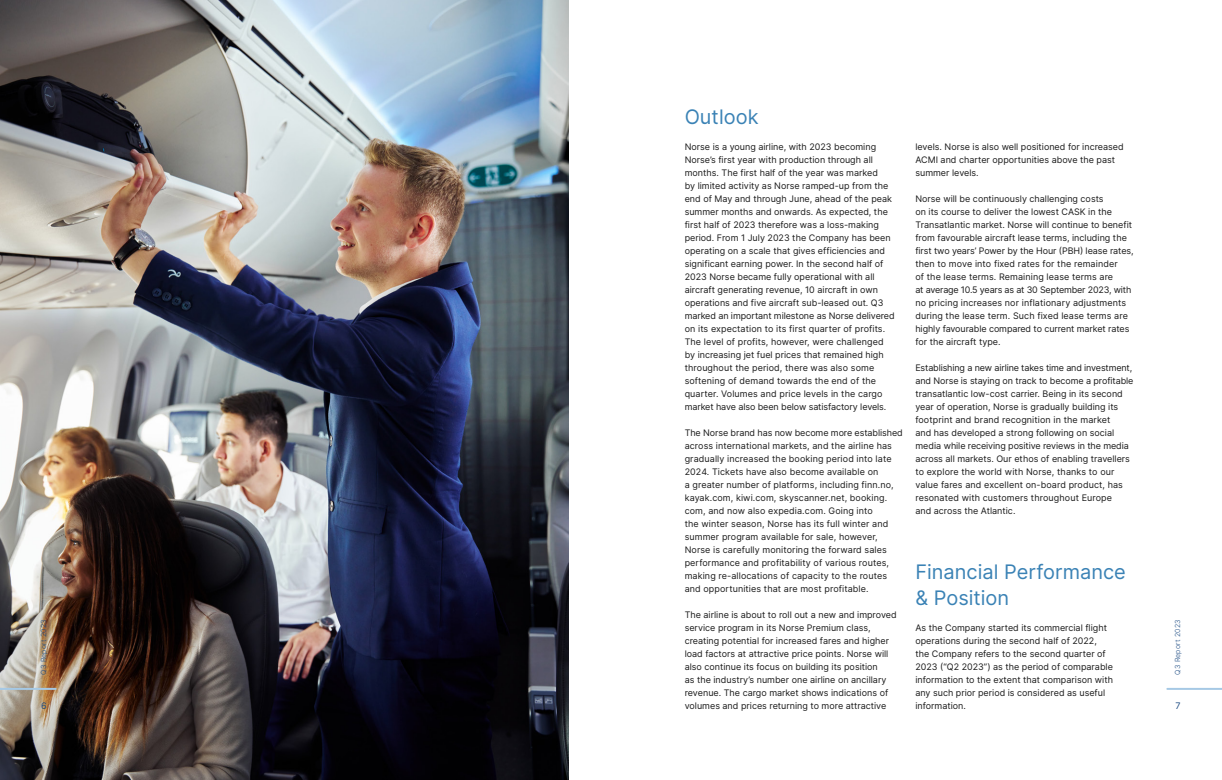
<style>
.page{position:relative;width:1222px;height:780px;background:#fff}
.page>*{position:absolute;margin:0;border:0;box-sizing:border-box;transform-origin:0 0}
.t1{font:20px/26px "Inter";color:#3a82b5}
.t2{font:9px/13px "Inter";color:#1a1a1a}
.t3{font:9px "Inter";color:#1b4a82}
.t4{font:300 7px "Inter";letter-spacing:.025em;color:#1b4a82}
</style>
<div class="page">
<img style="left:0;top:0;width:568px;height:780px">
<hr style="left:1167px;top:687px;width:55px;height:2px;background:#a6c9e5">
<hr style="left:0;top:687px;width:56px;height:2px;background:#a6c9e5">
<h1 class="t1" style="left:685px;top:103px;width:75px">Outlook</h1>
<p class="t2" style="left:685px;top:140px;width:211px">Norse is a young airline, with 2023 becoming Norse’s first year with production through all months. The first half of the year was marked<br>by limited activity as Norse ramped-up from the end of May and through June, ahead of the peak summer months and onwards. As expected, the first half of 2023 therefore was a loss-making period. From 1 July 2023 the Company has been operating on a scale that gives efficiencies and significant earning power. In the second half of 2023 Norse became fully operational with all aircraft generating revenue, 10 aircraft in own operations and five aircraft sub-leased out. Q3 marked an important milestone as Norse delivered on its expectation to its first quarter of profits.<br>The level of profits, however, were challenged by increasing jet fuel prices that remained high throughout the period, there was also some softening of demand towards the end of the quarter. Volumes and price levels in the cargo market have also been below satisfactory levels.</p>
<p class="t2" style="left:685px;top:426px;width:220px">The Norse brand has now become more established across international markets, and the airline has gradually increased the booking period into late 2024. Tickets have also become available on<br>a greater number of platforms, including finn.no, kayak.com, kiwi.com, skyscanner.net, booking. com, and now also expedia.com. Going into<br>the winter season, Norse has its full winter and summer program available for sale, however, Norse is carefully monitoring the forward sales performance and profitability of various routes, making re-allocations of capacity to the routes and opportunities that are most profitable.</p>
<p class="t2" style="left:685px;top:608px;width:213px">The airline is about to roll out a new and improved service program in its Norse Premium class, creating potential for increased fares and higher load factors at attractive price points. Norse will also continue its focus on building its position<br>as the industry’s number one airline on ancillary revenue. The cargo market shows indications of volumes and prices returning to more attractive</p>
<p class="t2" style="left:915px;top:140px;width:210px">levels. Norse is also well positioned for increased<br>ACMI and charter opportunities above the past summer levels.</p>
<p class="t2" style="left:915px;top:192px;width:220px">Norse will be continuously challenging costs<br>on its course to deliver the lowest CASK in the Transatlantic market. Norse will continue to benefit from favourable aircraft lease terms, including the first two years’ Power by the Hour (PBH) lease rates, then to move into fixed rates for the remainder<br>of the lease terms. Remaining lease terms are<br>at average 10.5 years as at 30 September 2023, with no pricing increases nor inflationary adjustments during the lease term. Such fixed lease terms are highly favourable compared to current market rates for the aircraft type.</p>
<p class="t2" style="left:915px;top:361px;width:220px">Establishing a new airline takes time and investment, and Norse is staying on track to become a profitable transatlantic low-cost carrier. Being in its second year of operation, Norse is gradually building its footprint and brand recognition in the market<br>and has developed a strong following on social media while receiving positive reviews in the media across all markets. Our ethos of enabling travellers to explore the world with Norse, thanks to our value fares and excellent on-board product, has resonated with customers throughout Europe<br>and across the Atlantic.</p>
<h1 class="t1" style="left:915px;top:558px;width:212px">Financial Performance &amp; Position</h1>
<p class="t2" style="left:915px;top:621px;width:199px">As the Company started its commercial flight operations during the second half of 2022, the Company refers to the second quarter of 2023 (“Q2 2023”) as the period of comparable information to the extent that comparison with any such prior period is considered as useful information.</p>
<p class="t4" style="left:1172px;top:674px;width:57px;rotate:-90deg">Q3 Report 2023</p>
<p class="t4" style="left:39px;top:674px;width:57px;rotate:-90deg">Q3 Report 2023</p>
<p class="t3" style="left:41px;top:699px;width:7px">6</p>
<p class="t3" style="left:1175px;top:699px;width:7px">7</p>
</div>
